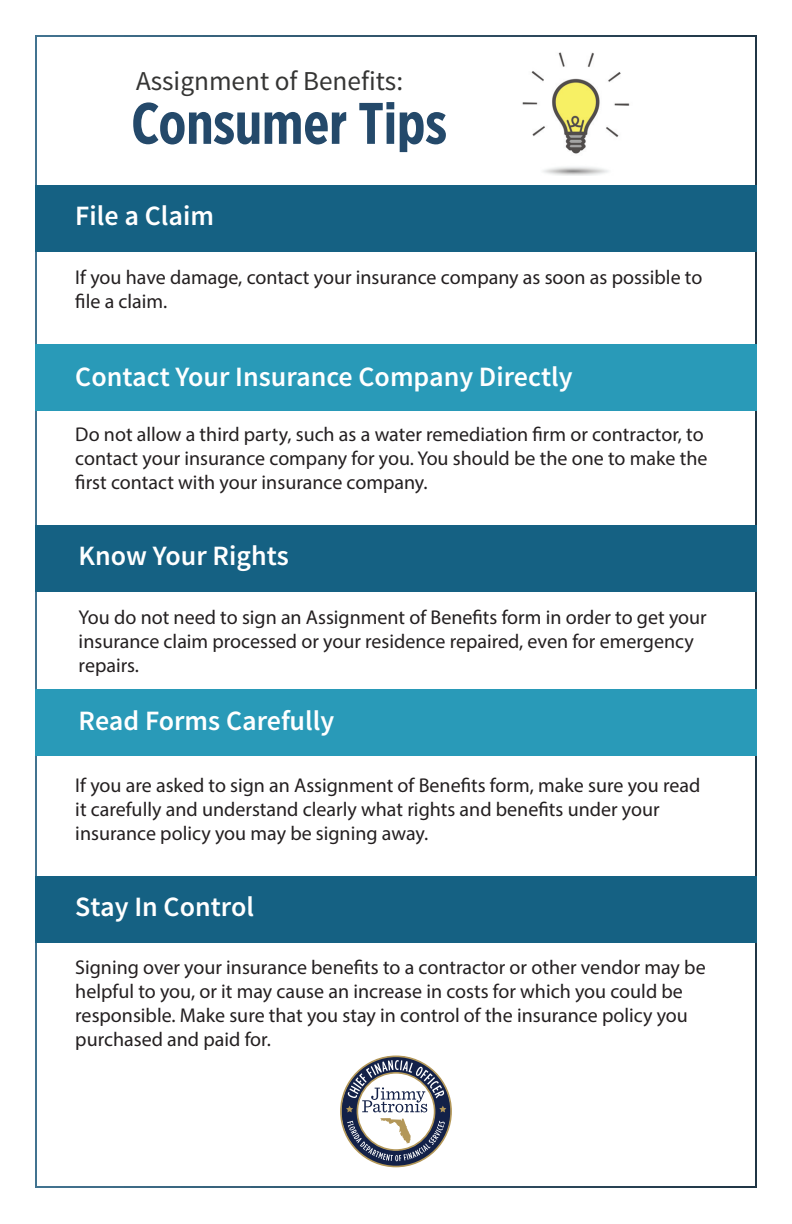
<style>
.page{position:relative;width:792px;height:1224px;background:#fff}
.page>*{position:absolute;margin:0;border:0;box-sizing:border-box;transform-origin:0 0}
.t1{font:700 58.4px "Gotham X Narrow";color:#24496a}
.t2{font:600 28px "Source Sans Pro";color:#fff}
.t3{font:27.2px "Source Sans Pro";color:#353534}
.t4{font:20px/24px "Myriad Pro";color:#231f20}
</style>
<div class="page">
<div style="left:35px;top:186px;width:722px;height:66px;background:#156183"></div>
<div style="left:35px;top:344px;width:722px;height:66px;background:#299ab8"></div>
<div style="left:35px;top:689px;width:722px;height:66px;background:#299ab8"></div>
<div style="left:35px;top:525px;width:722px;height:67px;background:#156183"></div>
<div style="left:36px;top:876px;width:722px;height:67px;background:#156183"></div>
<img style="left:522px;top:52px;width:108px;height:124px">
<svg style="left:340px;top:1056px;width:112px;height:111px"></svg>
<h3 class="t3" style="left:136px;top:64px;width:269px">Assignment of Benefits:</h3>
<h1 class="t1" style="left:131px;top:87px;width:317px">Consumer Tips</h1>
<h2 class="t2" style="left:75px;top:198px;width:140px">File a Claim</h2>
<p class="t4" style="left:75px;top:265px;width:629px">If you have damage, contact your insurance company as soon as possible to file a claim.</p>
<h2 class="t2" style="left:75px;top:359px;width:499px">Contact Your Insurance Company Directly</h2>
<p class="t4" style="left:75px;top:422px;width:634px">Do not allow a third party, such as a water remediation firm or contractor, to contact your insurance company for you. You should be the one to make the first contact with your insurance company.</p>
<h2 class="t2" style="left:79px;top:538px;width:212px">Know Your Rights</h2>
<p class="t4" style="left:79px;top:605px;width:630px">You do not need to sign an Assignment of Benefits form in order to get your insurance claim processed or your residence repaired, even for emergency repairs.</p>
<h2 class="t2" style="left:79px;top:703px;width:257px">Read Forms Carefully</h2>
<p class="t4" style="left:75px;top:773px;width:627px">If you are asked to sign an Assignment of Benefits form, make sure you read it carefully and understand clearly what rights and benefits under your insurance policy you may be signing away.</p>
<h2 class="t2" style="left:75px;top:889px;width:180px">Stay In Control</h2>
<p class="t4" style="left:75px;top:955px;width:632px">Signing over your insurance benefits to a contractor or other vendor may be helpful to you, or it may cause an increase in costs for which you could be responsible. Make sure that you stay in control of the insurance policy you purchased and paid for.</p>
</div>
